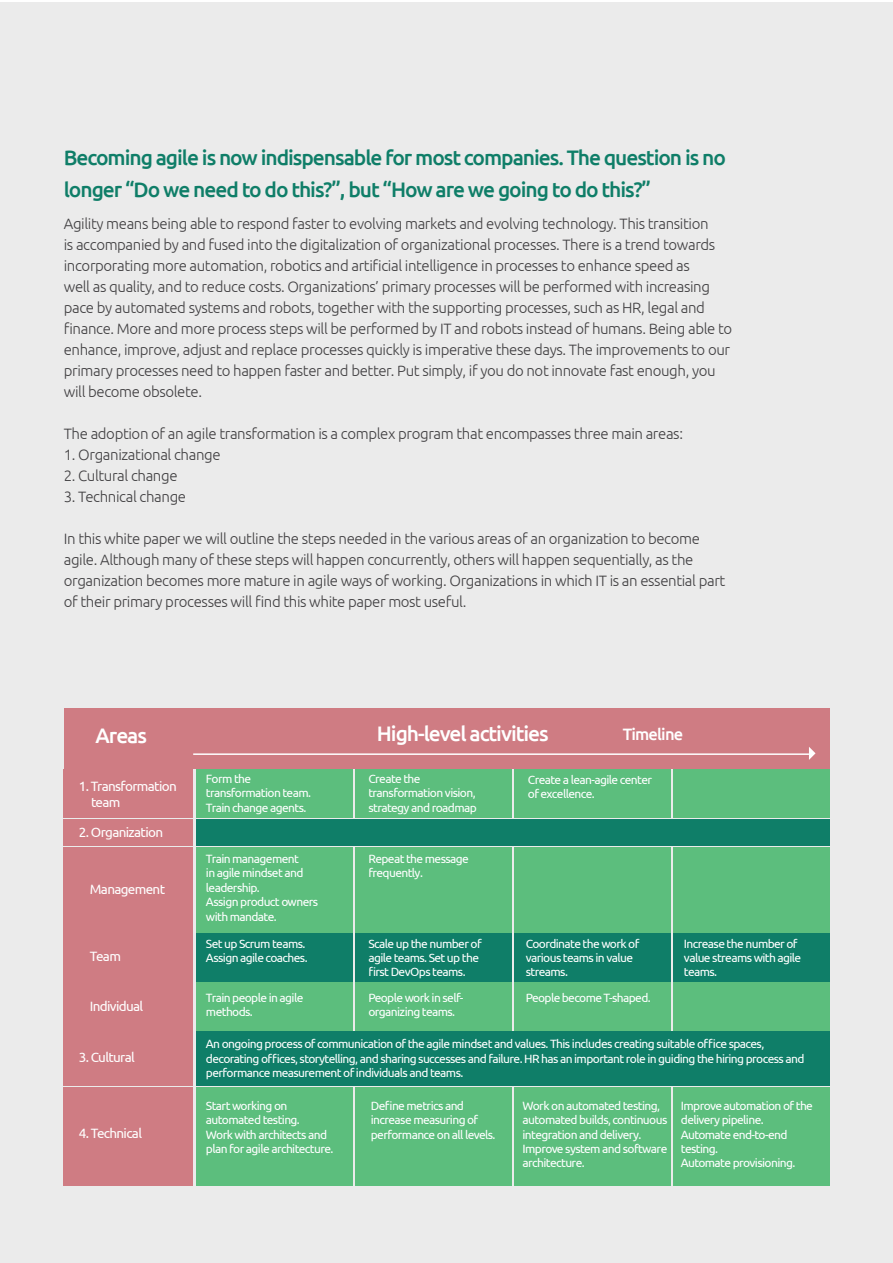
<style>
.page{position:relative;width:893px;height:1263px;background:#fff}
.page>*{position:absolute;margin:0;border:0;box-sizing:border-box;transform-origin:0 0}
.t1{font:500 21px/31.5px "Ubuntu";letter-spacing:-.05em;color:#0f7e68}
.t2{font:500 21px "Ubuntu";letter-spacing:-.05em;color:#fff}
.t3{font:500 16.5px "Ubuntu";letter-spacing:-.05em;color:#fff}
.t4{font:300 15px/21px "Ubuntu";letter-spacing:-.025em;color:#414042}
.t5{font:13.5px/16.2px "Ubuntu";letter-spacing:-.05em;color:#fff}
.t6{font:12px/14.4px "Ubuntu";letter-spacing:-.05em;color:#fff}
</style>
<div class="page">
<div style="left:0;top:3px;width:893px;height:1260px;background:#ebebeb"></div>
<div style="left:64px;top:708px;width:765px;height:60px;background:#cf7c83"></div>
<div style="left:64px;top:770px;width:129px;height:48px;background:#cf7c83"></div>
<div style="left:64px;top:819px;width:129px;height:26px;background:#cf7c83"></div>
<div style="left:64px;top:933px;width:129px;height:49px;background:#cf7c83"></div>
<div style="left:64px;top:983px;width:129px;height:48px;background:#cf7c83"></div>
<div style="left:64px;top:1032px;width:129px;height:54px;background:#cf7c83"></div>
<div style="left:64px;top:1087px;width:129px;height:99px;background:#cf7c83"></div>
<div style="left:64px;top:847px;width:129px;height:85px;background:#cf7c83"></div>
<div style="left:196px;top:770px;width:156px;height:48px;background:#5cbe7d"></div>
<div style="left:196px;top:819px;width:633px;height:26px;background:#0f7e68"></div>
<div style="left:196px;top:933px;width:156px;height:49px;background:#0f7e68"></div>
<div style="left:196px;top:983px;width:156px;height:48px;background:#5cbe7d"></div>
<div style="left:196px;top:1032px;width:633px;height:54px;background:#0f7e68"></div>
<div style="left:196px;top:1087px;width:156px;height:99px;background:#5cbe7d"></div>
<div style="left:196px;top:847px;width:156px;height:85px;background:#5cbe7d"></div>
<div style="left:355px;top:770px;width:157px;height:48px;background:#5cbe7d"></div>
<div style="left:355px;top:933px;width:157px;height:49px;background:#0f7e68"></div>
<div style="left:355px;top:983px;width:157px;height:48px;background:#5cbe7d"></div>
<div style="left:355px;top:1087px;width:157px;height:99px;background:#5cbe7d"></div>
<div style="left:355px;top:847px;width:157px;height:85px;background:#5cbe7d"></div>
<div style="left:514px;top:770px;width:157px;height:48px;background:#5cbe7d"></div>
<div style="left:514px;top:933px;width:157px;height:49px;background:#0f7e68"></div>
<div style="left:514px;top:983px;width:157px;height:48px;background:#5cbe7d"></div>
<div style="left:514px;top:1087px;width:157px;height:99px;background:#5cbe7d"></div>
<div style="left:514px;top:847px;width:157px;height:85px;background:#5cbe7d"></div>
<div style="left:673px;top:770px;width:156px;height:48px;background:#5cbe7d"></div>
<div style="left:673px;top:933px;width:156px;height:49px;background:#0f7e68"></div>
<div style="left:673px;top:983px;width:156px;height:48px;background:#5cbe7d"></div>
<div style="left:673px;top:1087px;width:156px;height:99px;background:#5cbe7d"></div>
<div style="left:673px;top:847px;width:156px;height:85px;background:#5cbe7d"></div>
<hr style="left:193px;top:753px;width:616px;height:2px;background:#fff">
<svg style="left:809px;top:747px;width:6px;height:13px"></svg>
<h1 class="t1" style="left:64px;top:141px;width:664px">Becoming agile is now indispensable for most companies. The question is no longer “Do we need to do this?”, but “How are we going to do this?”</h1>
<p class="t4" style="left:64px;top:212px;width:670px">Agility means being able to respond faster to evolving markets and evolving technology. This transition<br>is accompanied by and fused into the digitalization of organizational processes. There is a trend towards incorporating more automation, robotics and artificial intelligence in processes to enhance speed as<br>well as quality, and to reduce costs. Organizations’ primary processes will be performed with increasing pace by automated systems and robots, together with the supporting processes, such as HR, legal and finance. More and more process steps will be performed by IT and robots instead of humans. Being able to enhance, improve, adjust and replace processes quickly is imperative these days. The improvements to our primary processes need to happen faster and better. Put simply, if you do not innovate fast enough, you will become obsolete.</p>
<p class="t4" style="left:64px;top:422px;width:621px">The adoption of an agile transformation is a complex program that encompasses three main areas:</p>
<p class="t4" style="left:64px;top:443px;width:158px">1. Organizational change</p>
<p class="t4" style="left:64px;top:464px;width:115px">2. Cultural change</p>
<p class="t4" style="left:64px;top:485px;width:124px">3. Technical change</p>
<p class="t4" style="left:64px;top:527px;width:663px">In this white paper we will outline the steps needed in the various areas of an organization to become agile. Although many of these steps will happen concurrently, others will happen sequentially, as the organization becomes more mature in agile ways of working. Organizations in which IT is an essential part of their primary processes will find this white paper most useful.</p>
<h1 class="t2" style="left:96px;top:722px;width:53px">Areas</h1>
<h1 class="t2" style="left:377px;top:720px;width:173px">High-level activities</h1>
<p class="t3" style="left:623px;top:723px;width:62px">Timeline</p>
<p class="t5" style="left:91px;top:777px;width:87px;text-indent:-12px">1. Transformation team</p>
<p class="t6" style="left:206px;top:771px;width:107px">Form the transformation team.<br>Train change agents.</p>
<p class="t6" style="left:368px;top:771px;width:110px">Create the transformation vision, strategy and roadmap</p>
<p class="t6" style="left:368px;top:851px;width:102px">Repeat the message frequently.</p>
<p class="t6" style="left:528px;top:772px;width:126px">Create a lean-agile center of excellence.</p>
<p class="t5" style="left:79px;top:823px;width:86px">2. Organization</p>
<p class="t6" style="left:206px;top:851px;width:114px">Train management<br>in agile mindset and leadership.<br>Assign product owners with mandate.</p>
<p class="t5" style="left:90px;top:881px;width:77px">Management</p>
<p class="t5" style="left:90px;top:947px;width:33px">Team</p>
<p class="t5" style="left:90px;top:998px;width:55px">Individual</p>
<p class="t5" style="left:79px;top:1048px;width:57px">3. Cultural</p>
<p class="t5" style="left:79px;top:1125px;width:65px">4. Technical</p>
<p class="t6" style="left:206px;top:936px;width:103px">Set up Scrum teams.<br>Assign agile coaches.</p>
<p class="t6" style="left:206px;top:990px;width:99px">Train people in agile methods.</p>
<p class="t6" style="left:368px;top:936px;width:115px">Scale up the number of agile teams. Set up the first DevOps teams.</p>
<p class="t6" style="left:368px;top:990px;width:96px">People work in self&shy;organizing teams.</p>
<p class="t6" style="left:526px;top:936px;width:115px">Coordinate the work of various teams in value streams.</p>
<p class="t6" style="left:684px;top:936px;width:119px">Increase the number of value streams with agile teams.</p>
<p class="t6" style="left:526px;top:990px;width:127px">People become T-shaped.</p>
<p class="t6" style="left:206px;top:1036px;width:600px">An ongoing process of communication of the agile mindset and values. This includes creating suitable office spaces, decorating offices, storytelling, and sharing successes and failure. HR has an important role in guiding the hiring process and performance measurement of individuals and teams.</p>
<p class="t6" style="left:206px;top:1098px;width:129px">Start working on automated testing.<br>Work with architects and plan for agile architecture.</p>
<p class="t6" style="left:371px;top:1098px;width:126px">Define metrics and increase measuring of performance on all levels.</p>
<p class="t6" style="left:523px;top:1098px;width:146px">Work on automated testing, automated builds, continuous integration and delivery.<br>Improve system and software architecture.</p>
<p class="t6" style="left:681px;top:1098px;width:134px">Improve automation of the delivery pipeline.<br>Automate end-to-end testing.<br>Automate provisioning.</p>
</div>
